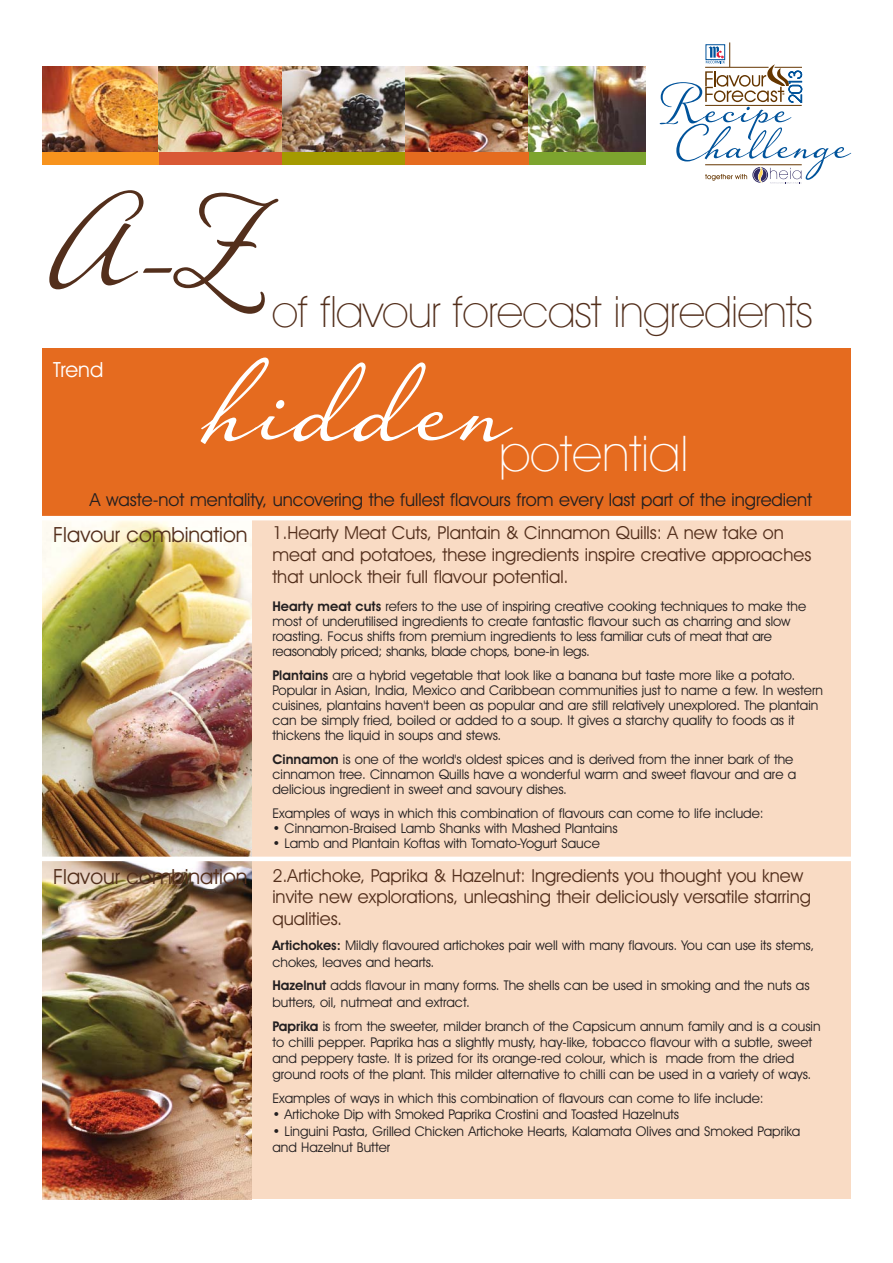
<style>
.page{position:relative;width:893px;height:1263px;background:#fff}
.page>*{position:absolute;margin:0;border:0;box-sizing:border-box;transform-origin:0 0}
.t1{font:168.3px "Hiatus";color:#532f1c}
.t2{font:163.5px "Hiatus";color:#fff}
.t3{font:200 49.5px "Avant Garde IT Cby BT";color:#fff}
.t4{font:200 43.5px "Avant Garde IT Cby BT";letter-spacing:-.015em;color:#532f1c}
.t5{font:21px "Avant Garde IT Cby BT";color:#532f1c}
.t6{font:21px "Avant Garde IT Cby BT";color:#fff}
.t7{font:18px/21.6px "Avant Garde IT Cby BT";color:#532f1c}
.t8{font:18px "Avant Garde IT Cby BT";color:#231f20}
.t9{font:13.5px/15px "Avant Garde IT Cby BT";color:#231f20}
.s1{font-weight:600}
</style>
<div class="page">
<div style="left:43px;top:519px;width:807px;height:680px;background:#f9dbc4"></div>
<div style="left:43px;top:349px;width:807px;height:170px;background:#e56b1f"></div>
<img style="left:43px;top:67px;width:116px;height:85px">
<img style="left:159px;top:67px;width:123px;height:85px">
<img style="left:282px;top:67px;width:123px;height:85px">
<img style="left:405px;top:67px;width:124px;height:85px">
<img style="left:529px;top:67px;width:116px;height:85px">
<div style="left:43px;top:152px;width:116px;height:13px;background:#f7931d"></div>
<div style="left:159px;top:152px;width:123px;height:13px;background:#d95935"></div>
<div style="left:282px;top:152px;width:123px;height:13px;background:#a49a00"></div>
<div style="left:405px;top:152px;width:124px;height:13px;background:#e56b1f"></div>
<div style="left:529px;top:152px;width:116px;height:13px;background:#7da42e"></div>
<svg style="left:659px;top:42px;width:192px;height:142px"></svg>
<img style="left:43px;top:520px;width:209px;height:337px">
<img style="left:43px;top:861px;width:209px;height:338px">
<hr style="left:23px;top:857px;width:844px;height:4px;background:#fff">
<hr style="left:27px;top:516px;width:844px;height:4px;background:#fff">
<h1 class="t1" style="left:48px;top:128px;width:206px">A-Z</h1>
<h3 class="t4" style="left:272px;top:296px;width:542px">of flavour forecast ingredients</h3>
<h2 class="t2" style="left:202px;top:288px;width:311px">hidden</h2>
<h3 class="t6" style="left:53px;top:362px;width:52px">Trend</h3>
<h3 class="t3" style="left:499px;top:435px;width:191px">potential</h3>
<h3 class="t8" style="left:90px;top:493px;width:723px">A waste-not mentality, uncovering the fullest flavours from every last part of the ingredient</h3>
<h3 class="t7" style="left:272px;top:524px;width:540px">1.Hearty Meat Cuts, Plantain &amp; Cinnamon Quills: A new take on meat and potatoes, these ingredients inspire creative approaches that unlock their full flavour potential.</h3>
<p class="t9" style="left:272px;top:600px;width:535px"><span class="s1">Hearty meat cuts</span> refers to the use of inspiring creative cooking techniques to make the most of underutilised ingredients to create fantastic flavour such as charring and slow roasting. Focus shifts from premium ingredients to less familiar cuts of meat that are reasonably priced; shanks, blade chops, bone-in legs.</p>
<p class="t9" style="left:272px;top:669px;width:552px"><span class="s1">Plantains</span> are a hybrid vegetable that look like a banana but taste more like a potato.<br>Popular in Asian, India, Mexico and Caribbean communities just to name a few. In western cuisines, plantains haven't been as popular and are still relatively unexplored. The plantain can be simply fried, boiled or added to a soup. It gives a starchy quality to foods as it thickens the liquid in soups and stews.</p>
<p class="t9" style="left:272px;top:753px;width:525px"><span class="s1">Cinnamon</span> is one of the world's oldest spices and is derived from the inner bark of the cinnamon tree. Cinnamon Quills have a wonderful warm and sweet flavour and are a delicious ingredient in sweet and savoury dishes.</p>
<p class="t9" style="left:272px;top:807px;width:492px">Examples of ways in which this combination of flavours can come to life include:</p>
<p class="t9" style="left:272px;top:822px;width:347px">• Cinnamon-Braised Lamb Shanks with Mashed Plantains</p>
<p class="t9" style="left:272px;top:837px;width:329px">• Lamb and Plantain Koftas with Tomato-Yogurt Sauce</p>
<h3 class="t5" style="left:53px;top:527px;width:196px">Flavour combination</h3>
<h3 class="t5" style="left:53px;top:869px;width:196px">Flavour combination</h3>
<h3 class="t7" style="left:272px;top:866px;width:540px">2.Artichoke, Paprika &amp; Hazelnut: Ingredients you thought you knew invite new explorations, unleashing their deliciously versatile starring qualities.</h3>
<p class="t9" style="left:272px;top:939px;width:543px;line-height:16.2px"><span class="s1">Artichokes:</span> Mildly flavoured artichokes pair well with many flavours. You can use its stems, chokes, leaves and hearts.</p>
<p class="t9" style="left:272px;top:979px;width:538px;line-height:16.2px"><span class="s1">Hazelnut</span> adds flavour in many forms. The shells can be used in smoking and the nuts as butters, oil, nutmeat and extract.</p>
<p class="t9" style="left:272px;top:1019px;width:549px;line-height:16.2px"><span class="s1">Paprika</span> is from the sweeter, milder branch of the Capsicum annum family and is a cousin to chilli pepper. Paprika has a slightly musty, hay-like, tobacco flavour with a subtle, sweet and peppery taste. It is prized for its orange-red colour, which is made from the dried ground roots of the plant. This milder alternative to chilli can be used in a variety of ways.</p>
<p class="t9" style="left:272px;top:1092px;width:492px">Examples of ways in which this combination of flavours can come to life include:</p>
<p class="t9" style="left:272px;top:1109px;width:408px">• Artichoke Dip with Smoked Paprika Crostini and Toasted Hazelnuts</p>
<p class="t9" style="left:272px;top:1124px;width:529px;line-height:16.2px">• Linguini Pasta, Grilled Chicken Artichoke Hearts, Kalamata Olives and Smoked Paprika and Hazelnut Butter</p>
</div>
